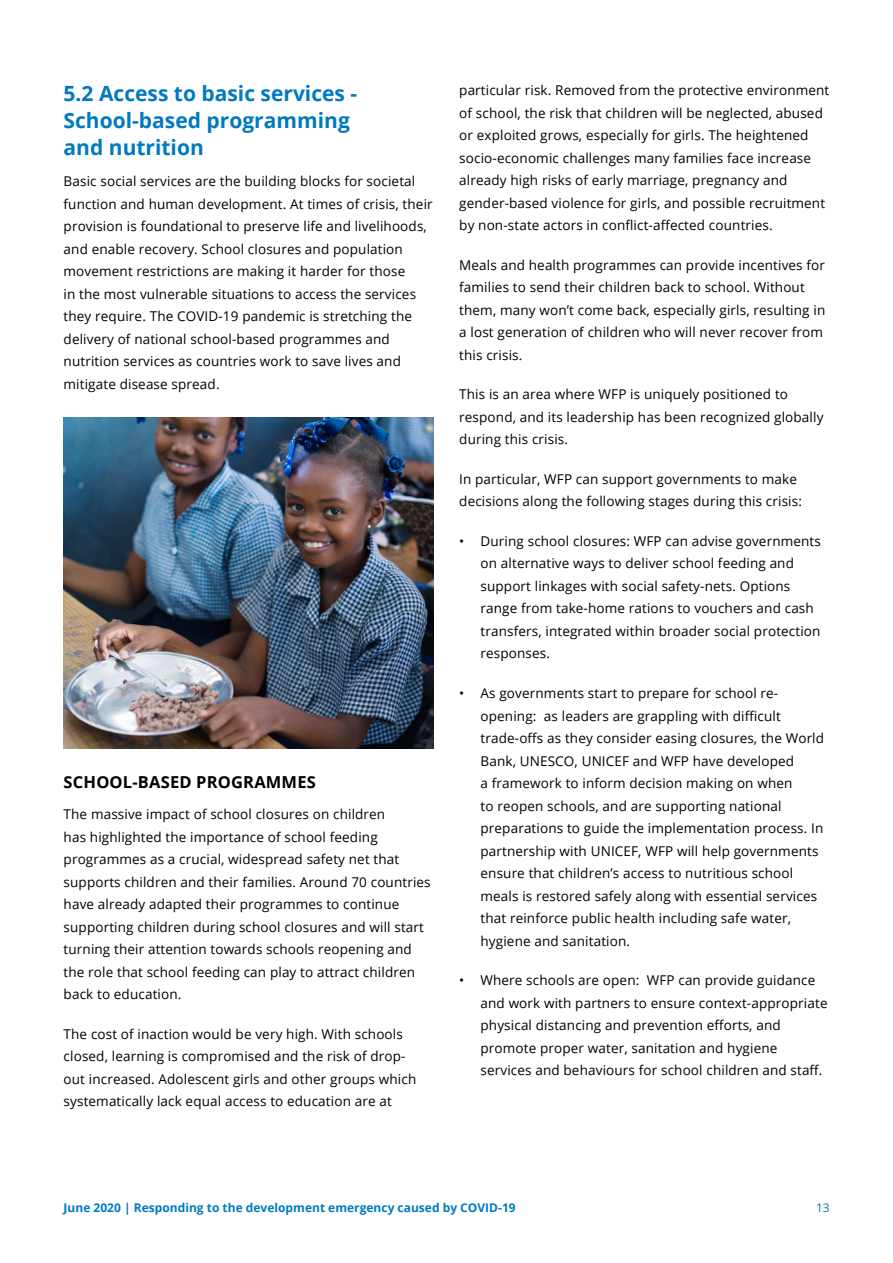
<style>
.page{position:relative;width:893px;height:1263px;background:#fff}
.page>*{position:absolute;margin:0;border:0;box-sizing:border-box;transform-origin:0 0}
.t1{font:700 21px/27px "Open Sans";color:#007abf}
.t2{font:700 16.5px "Open Sans";letter-spacing:.01em;color:#000}
.t3{font:13.5px/22.5px "Open Sans";letter-spacing:.01em;color:#000}
.t4{font:700 12px "Open Sans";color:#007abf}
.t5{font:12px "Open Sans";color:#007abf}
</style>
<div class="page">
<img style="left:64px;top:417px;width:369px;height:331px">
<h1 class="t1" style="left:64px;top:80px;width:295px">5.2 Access to basic services -<br>School-based programming and nutrition</h1>
<p class="t3" style="left:64px;top:170px;width:370px">Basic social services are the building blocks for societal function and human development. At times of crisis, their provision is foundational to preserve life and livelihoods, and enable recovery. School closures and population movement restrictions are making it harder for those<br>in the most vulnerable situations to access the services they require. The COVID-19 pandemic is stretching the delivery of national school-based programmes and nutrition services as countries work to save lives and mitigate disease spread.</p>
<p class="t2" style="left:64px;top:771px;width:254px">SCHOOL-BASED PROGRAMMES</p>
<p class="t3" style="left:64px;top:803px;width:368px">The massive impact of school closures on children<br>has highlighted the importance of school feeding programmes as a crucial, widespread safety net that supports children and their families. Around 70 countries have already adapted their programmes to continue supporting children during school closures and will start turning their attention towards schools reopening and the role that school feeding can play to attract children back to education.</p>
<p class="t3" style="left:64px;top:1022px;width:354px">The cost of inaction would be very high. With schools closed, learning is compromised and the risk of drop&shy;out increased. Adolescent girls and other groups which systematically lack equal access to education are at</p>
<p class="t3" style="left:459px;top:79px;width:371px">particular risk. Removed from the protective environment of school, the risk that children will be neglected, abused or exploited grows, especially for girls. The heightened socio-economic challenges many families face increase already high risks of early marriage, pregnancy and gender-based violence for girls, and possible recruitment by non-state actors in conflict-affected countries.</p>
<p class="t3" style="left:459px;top:253px;width:367px">Meals and health programmes can provide incentives for families to send their children back to school. Without them, many won’t come back, especially girls, resulting in a lost generation of children who will never recover from this crisis.</p>
<p class="t3" style="left:459px;top:383px;width:366px">This is an area where WFP is uniquely positioned to respond, and its leadership has been recognized globally during this crisis.</p>
<p class="t3" style="left:459px;top:467px;width:344px">In particular, WFP can support governments to make decisions along the following stages during this crisis:</p>
<p class="t3" style="left:480px;top:530px;width:342px;text-indent:-21px">• During school closures: WFP can advise governments on alternative ways to deliver school feeding and support linkages with social safety-nets. Options range from take-home rations to vouchers and cash transfers, integrated within broader social protection responses.</p>
<p class="t3" style="left:480px;top:682px;width:345px;text-indent:-21px">• As governments start to prepare for school re&shy;opening: as leaders are grappling with difficult trade-offs as they consider easing closures, the World Bank, UNESCO, UNICEF and WFP have developed<br>a framework to inform decision making on when<br>to reopen schools, and are supporting national preparations to guide the implementation process. In partnership with UNICEF, WFP will help governments ensure that children’s access to nutritious school meals is restored safely along with essential services that reinforce public health including safe water, hygiene and sanitation.</p>
<p class="t3" style="left:480px;top:969px;width:348px;text-indent:-21px">• Where schools are open: WFP can provide guidance and work with partners to ensure context-appropriate physical distancing and prevention efforts, and promote proper water, sanitation and hygiene services and behaviours for school children and staff.</p>
<p class="t4" style="left:64px;top:1199px;width:453px">June 2020 | Responding to the development emergency caused by COVID-19</p>
<p class="t5" style="left:816px;top:1199px;width:15px">13</p>
</div>
